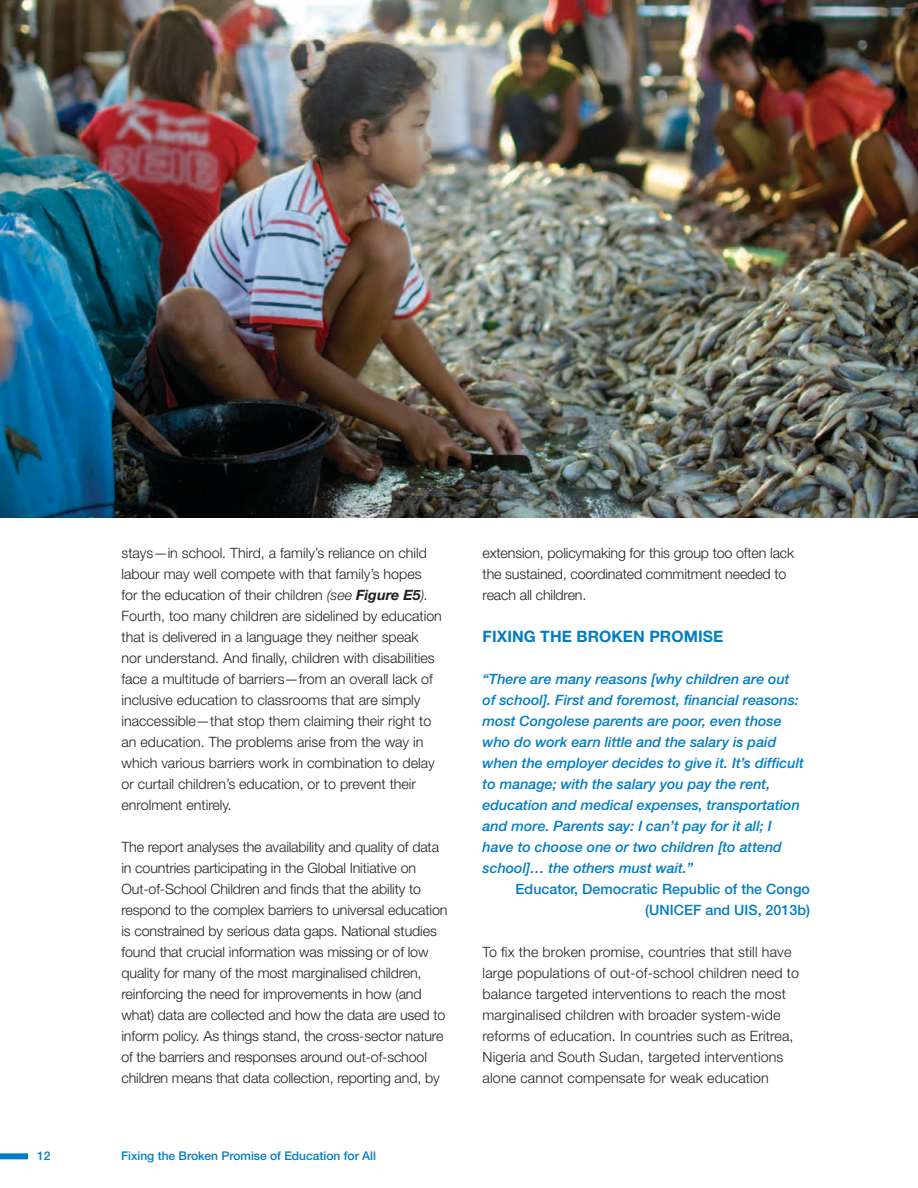
<style>
.page{position:relative;width:918px;height:1188px;background:#fff}
.page>*{position:absolute;margin:0;border:0;box-sizing:border-box;transform-origin:0 0}
.t1{font:700 15.75px "Helvetica Neue LT Std";letter-spacing:.005em;color:#007dc3}
.t2{font:300 14.25px/21px "Helvetica Neue LT Std";color:#231f20}
.t3{font:italic 500 14.25px/21px "Helvetica Neue LT Std";color:#007dc3}
.t4{font:500 14.25px/21px "Helvetica Neue LT Std";color:#007dc3;text-align:right}
.t5{font:500 12px "Helvetica Neue LT Std";color:#007dc3}
.s1{font-style:italic}
.s2{font-weight:700;font-style:italic}
</style>
<div class="page">
<div style="left:0;top:1153px;width:28px;height:6px;background:#007dc3"></div>
<img style="left:0;top:0;width:918px;height:518px">
<p class="t2" style="left:122px;top:542px;width:322px">stays—in school. Third, a family’s reliance on child labour may well compete with that family’s hopes<br>for the education of their children <span class="s1">(see</span> <span class="s2">Figure E5</span><span class="s1">).<br></span>Fourth, too many children are sidelined by education that is delivered in a language they neither speak nor understand. And finally, children with disabilities face a multitude of barriers—from an overall lack of inclusive education to classrooms that are simply inaccessible—that stop them claiming their right to an education. The problems arise from the way in which various barriers work in combination to delay or curtail children’s education, or to prevent their enrolment entirely.</p>
<p class="t2" style="left:122px;top:836px;width:328px">The report analyses the availability and quality of data in countries participating in the Global Initiative on Out-of-School Children and finds that the ability to respond to the complex barriers to universal education is constrained by serious data gaps. National studies found that crucial information was missing or of low quality for many of the most marginalised children, reinforcing the need for improvements in how (and what) data are collected and how the data are used to inform policy. As things stand, the cross-sector nature of the barriers and responses around out-of-school children means that data collection, reporting and, by</p>
<p class="t5" style="left:37px;top:1149px;width:15px">12</p>
<p class="t5" style="left:121px;top:1149px;width:257px">Fixing the Broken Promise of Education for All</p>
<p class="t2" style="left:483px;top:542px;width:313px">extension, policymaking for this group too often lack the sustained, coordinated commitment needed to reach all children.</p>
<p class="t1" style="left:483px;top:627px;width:242px">FIXING THE BROKEN PROMISE</p>
<p class="t3" style="left:483px;top:668px;width:323px">“There are many reasons [why children are out of school]. First and foremost, financial reasons: most Congolese parents are poor, even those who do work earn little and the salary is paid when the employer decides to give it. It’s difficult to manage; with the salary you pay the rent, education and medical expenses, transportation and more. Parents say: I can’t pay for it all; I have to choose one or two children [to attend school]… the others must wait.”</p>
<p class="t4" style="left:516px;top:878px;width:296px">Educator, Democratic Republic of the Congo (UNICEF and UIS, 2013b)</p>
<p class="t2" style="left:483px;top:941px;width:318px">To fix the broken promise, countries that still have large populations of out-of-school children need to balance targeted interventions to reach the most marginalised children with broader system-wide reforms of education. In countries such as Eritrea, Nigeria and South Sudan, targeted interventions alone cannot compensate for weak education</p>
</div>
